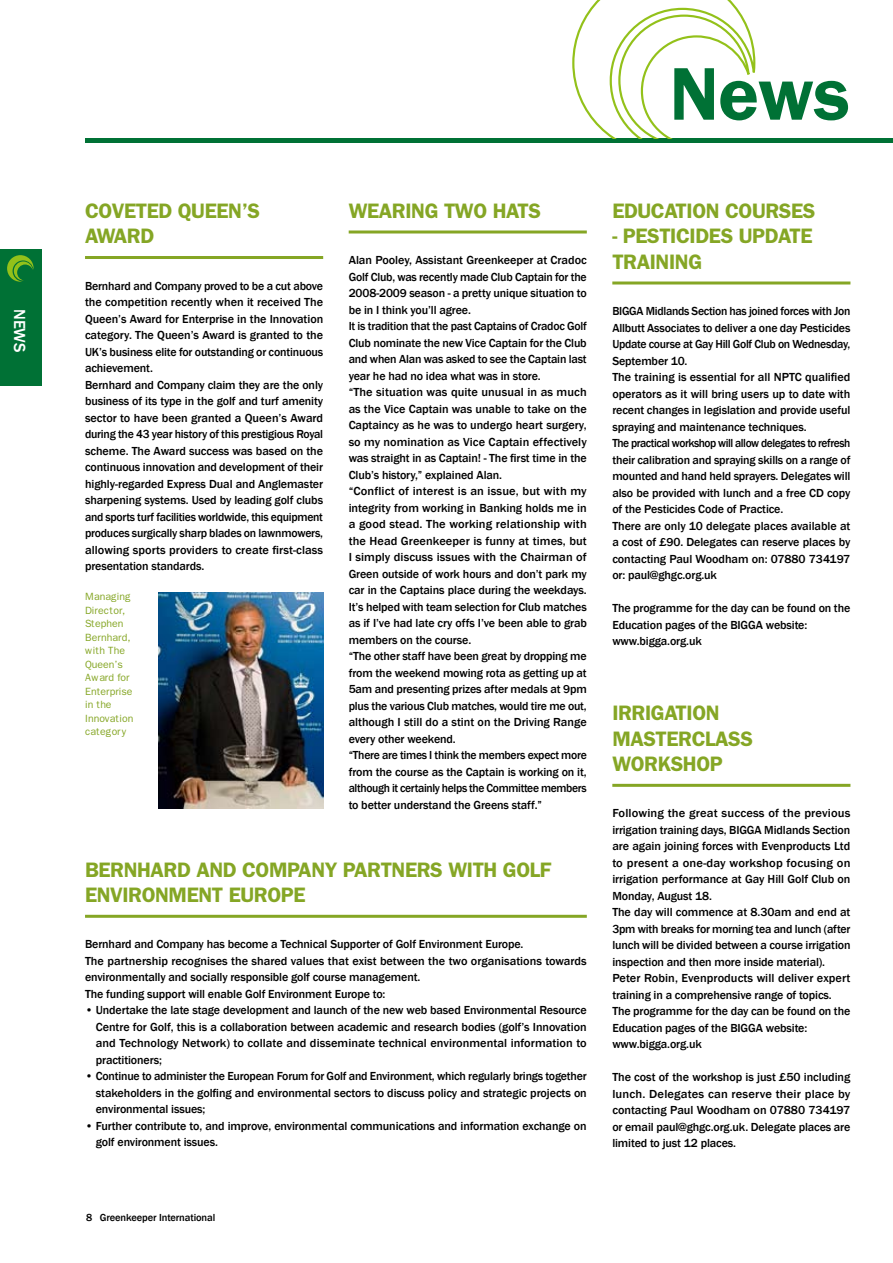
<style>
.page{position:relative;width:893px;height:1263px;background:#fff}
.page>*{position:absolute;margin:0;border:0;box-sizing:border-box;transform-origin:0 0}
.t1{font:600 75px "Franklin Gothic";color:#007135}
.t2{font:600 21px/25.5px "Franklin Gothic";letter-spacing:-.02em;color:#85a625}
.t3{font:500 16.5px "Franklin Gothic";color:#fff}
.t4{font:500 12px/16.5px "Franklin Gothic";letter-spacing:-.01em;color:#000}
.t5{font:500 12px/16.5px "Franklin Gothic";letter-spacing:-.01em;color:#000;scale:1.05 1}
.t6{font:10.5px/13.5px "Franklin Gothic";letter-spacing:-.005em;color:#85a625}
.t7{font:500 10.5px "Franklin Gothic";letter-spacing:-.01em;color:#000}
</style>
<div class="page">
<div style="left:0;top:249px;width:41px;height:137px;background:#007135"></div>
<svg style="left:7px;top:255px;width:27px;height:27px"></svg>
<hr style="left:85px;top:139px;width:808px;height:4px;background:#007135">
<svg style="left:571px;top:0;width:185px;height:139px"></svg>
<hr style="left:85px;top:256px;width:238px;height:3px;background:#85a625">
<hr style="left:85px;top:915px;width:502px;height:3px;background:#85a625">
<hr style="left:349px;top:230px;width:238px;height:3px;background:#85a625">
<hr style="left:612px;top:281px;width:238px;height:3px;background:#85a625">
<hr style="left:612px;top:784px;width:238px;height:3px;background:#85a625">
<img style="left:159px;top:593px;width:164px;height:215px">
<h3 class="t3" style="left:30px;top:309px;width:45px;rotate:90deg">NEWS</h3>
<h1 class="t1" style="left:670px;top:50px;width:182px">News</h1>
<h2 class="t2" style="left:85px;top:198px;width:177px">COVETED QUEEN’S<br>AWARD</h2>
<p class="t4" style="left:85px;top:277px;width:240px">Bernhard and Company proved to be a cut above the competition recently when it received The Queen’s Award for Enterprise in the Innovation category. The Queen’s Award is granted to the UK’s business elite for outstanding or continuous achievement.<br>Bernhard and Company claim they are the only business of its type in the golf and turf amenity sector to have been granted a Queen’s Award during the 43 year history of this prestigious Royal scheme. The Award success was based on the continuous innovation and development of their highly-regarded Express Dual and Anglemaster sharpening systems. Used by leading golf clubs and sports turf facilities worldwide, this equipment produces surgically sharp blades on lawnmowers, allowing sports providers to create first-class presentation standards.</p>
<p class="t6" style="left:85px;top:590px;width:50px">Managing<br>Director,<br>Stephen<br>Bernhard, with The<br>Queen’s<br>Award for<br>Enterprise in the<br>Innovation category</p>
<h2 class="t2" style="left:349px;top:198px;width:194px">WEARING TWO HATS</h2>
<p class="t4" style="left:349px;top:252px;width:240px">Alan Pooley, Assistant Greenkeeper at Cradoc Golf Club, was recently made Club Captain for the 2008-2009 season - a pretty unique situation to be in I think you’ll agree.<br>It is tradition that the past Captains of Cradoc Golf Club nominate the new Vice Captain for the Club and when Alan was asked to see the Captain last year he had no idea what was in store.<br>“The situation was quite unusual in as much as the Vice Captain was unable to take on the Captaincy as he was to undergo heart surgery, so my nomination as Vice Captain effectively was straight in as Captain! - The first time in the Club’s history,” explained Alan.<br>“Conflict of interest is an issue, but with my integrity from working in Banking holds me in a good stead. The working relationship with the Head Greenkeeper is funny at times, but I simply discuss issues with the Chairman of Green outside of work hours and don’t park my car in the Captains place during the weekdays.<br>It’s helped with team selection for Club matches as if I’ve had late cry offs I’ve been able to grab members on the course.<br>“The other staff have been great by dropping me from the weekend mowing rota as getting up at 5am and presenting prizes after medals at 9pm plus the various Club matches, would tire me out, although I still do a stint on the Driving Range every other weekend.<br>“There are times I think the members expect more from the course as the Captain is working on it, although it certainly helps the Committee members to better understand the Greens staff.”</p>
<h2 class="t2" style="left:85px;top:856px;width:468px">BERNHARD AND COMPANY PARTNERS WITH GOLF<br>ENVIRONMENT EUROPE</h2>
<p class="t4" style="left:85px;top:936px;width:503px">Bernhard and Company has become a Technical Supporter of Golf Environment Europe.<br>The partnership recognises the shared values that exist between the two organisations towards environmentally and socially responsible golf course management.<br>The funding support will enable Golf Environment Europe to:</p>
<p class="t4" style="left:96px;top:1002px;width:492px;text-align:justify;text-indent:-11px">• Undertake the late stage development and launch of the new web based Environmental Resource Centre for Golf, this is a collaboration between academic and research bodies (golf’s Innovation and Technology Network) to collate and disseminate technical environmental information to practitioners;</p>
<p class="t4" style="left:96px;top:1068px;width:493px;text-align:justify;text-indent:-11px">• Continue to administer the European Forum for Golf and Environment, which regularly brings together stakeholders in the golfing and environmental sectors to discuss policy and strategic projects on environmental issues;</p>
<p class="t4" style="left:96px;top:1118px;width:492px;text-indent:-11px">• Further contribute to, and improve, environmental communications and information exchange on golf environment issues.</p>
<h2 class="t2" style="left:612px;top:198px;width:205px">EDUCATION COURSES</h2>
<h2 class="t2" style="left:612px;top:223px;width:202px">- PESTICIDES UPDATE<br>TRAINING</h2>
<p class="t4" style="left:612px;top:303px;width:240px">BIGGA Midlands Section has joined forces with Jon Allbutt Associates to deliver a one day Pesticides Update course at Gay Hill Golf Club on Wednesday, September 10.<br>The training is essential for all NPTC qualified operators as it will bring users up to date with recent changes in legislation and provide useful spraying and maintenance techniques.<br>The practical workshop will allow delegates to refresh their calibration and spraying skills on a range of mounted and hand held sprayers. Delegates will also be provided with lunch and a free CD copy of the Pesticides Code of Practice.<br>There are only 10 delegate places available at a cost of £90. Delegates can reserve places by contacting Paul Woodham on: 07880 734197 or: paul@ghgc.org.uk</p>
<p class="t4" style="left:612px;top:600px;width:240px">The programme for the day can be found on the<br>Education pages of the BIGGA website: www.bigga.org.uk</p>
<h2 class="t2" style="left:612px;top:700px;width:142px">IRRIGATION<br>MASTERCLASS<br>WORKSHOP</h2>
<p class="t5" style="left:612px;top:805px;width:228px">Following the great success of the previous irrigation training days, BIGGA Midlands Section are again joining forces with Evenproducts Ltd to present a one-day workshop focusing on irrigation performance at Gay Hill Golf Club on Monday, August 18.<br>The day will commence at 8.30am and end at 3pm with breaks for morning tea and lunch (after lunch will be divided between a course irrigation inspection and then more inside material).<br>Peter Robin, Evenproducts will deliver expert training in a comprehensive range of topics.<br>The programme for the day can be found on the Education pages of the BIGGA website: www.bigga.org.uk</p>
<p class="t4" style="left:612px;top:1069px;width:240px;text-align:justify">The cost of the workshop is just £50 including lunch. Delegates can reserve their place by contacting Paul Woodham on 07880 734197 or email paul@ghgc.org.uk. Delegate places are limited to just 12 places.</p>
<p class="t7" style="left:86px;top:1211px;width:131px">8 Greenkeeper International</p>
</div>
